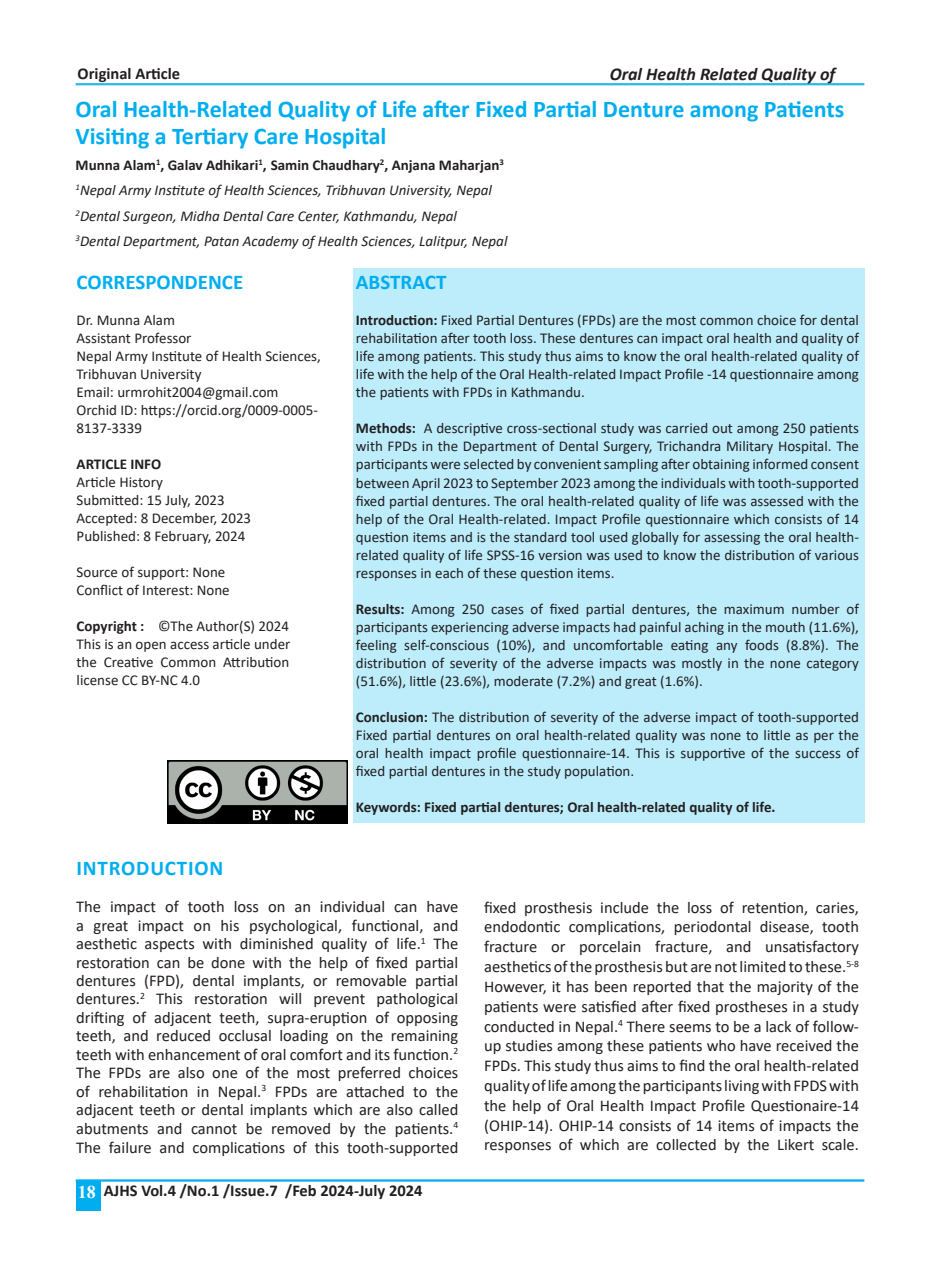
<style>
.page{position:relative;width:940px;height:1264px;background:#fff}
.page>*{position:absolute;margin:0;border:0;box-sizing:border-box;transform-origin:0 0}
.t1{font:700 24px/27px "Calibri";color:#00aeef}
.t2{font:700 21px "Calibri";color:#00aeef}
.t3{font:700 21px "Calibri";letter-spacing:.04em;color:#00aeef}
.t4{font:italic 700 18px "Calibri";color:#231f20}
.t5{font:16.5px/19.8px "Calibri";color:#231f20;text-align:justify}
.t6{font:700 16.5px "Calibri";color:#231f20}
.t7{font:15px/18px "Calibri";color:#231f20;text-align:justify}
.t8{font:italic 15px "Calibri";color:#231f20}
.t9{font:700 15px "Calibri";color:#231f20}
.s1{font-weight:700}
.s2{font-family:"Times New Roman";font-size:18px;color:#fff}
</style>
<div class="page">
<div style="left:76px;top:1180px;width:25px;height:31px;background:#00aeef"></div>
<hr style="left:76px;top:83px;width:788px;height:2px;background:#28b8ea">
<hr style="left:76px;top:1179px;width:788px;height:2px;background:#00aeef">
<div style="left:353px;top:268px;width:511px;height:554px;background:#bdecfb"></div>
<img style="left:168px;top:760px;width:180px;height:63px">
<p class="t6" style="left:78px;top:62px;width:104px">Original Article</p>
<p class="t4" style="left:610px;top:61px;width:227px">Oral Health Related Quality of</p>
<p class="t1" style="left:76px;top:95px;width:770px">Oral Health-Related Quality of Life after Fixed Partial Denture among Patients<br>Visiting a Tertiary Care Hospital</p>
<p class="t9" style="left:76px;top:154px;width:430px">Munna Alam<sup>1</sup>, Galav Adhikari<sup>1</sup>, Samin Chaudhary<sup>2</sup>, Anjana Maharjan<sup>3</sup></p>
<p class="t8" style="left:76px;top:180px;width:418px"><sup>1</sup>Nepal Army Institute of Health Sciences, Tribhuvan University, Nepal</p>
<p class="t8" style="left:76px;top:205px;width:383px"><sup>2</sup>Dental Surgeon, Midha Dental Care Center, Kathmandu, Nepal</p>
<p class="t8" style="left:76px;top:231px;width:433px"><sup>3</sup>Dental Department, Patan Academy of Health Sciences, Lalitpur, Nepal</p>
<p class="t2" style="left:77px;top:267px;width:168px">CORRESPONDENCE</p>
<p class="t7" style="left:77px;top:310px;width:100px">Dr. Munna Alam</p>
<p class="t7" style="left:77px;top:328px;width:116px">Assistant Professor</p>
<p class="t7" style="left:77px;top:346px;width:246px">Nepal Army Institute of Health Sciences,<br>Tribhuvan University</p>
<p class="t7" style="left:77px;top:382px;width:243px;text-align:left">Email: urmrohit2004@gmail.com<br>Orchid ID: https://orcid.org/0009-0005-<br>8137-3339</p>
<p class="t9" style="left:77px;top:453px;width:86px">ARTICLE INFO</p>
<p class="t7" style="left:77px;top:472px;width:88px">Article History</p>
<p class="t7" style="left:77px;top:490px;width:150px">Submitted: 15 July, 2023</p>
<p class="t7" style="left:77px;top:508px;width:176px">Accepted: 8 December, 2023</p>
<p class="t7" style="left:77px;top:526px;width:170px">Published: 8 February, 2024</p>
<p class="t7" style="left:77px;top:562px;width:150px">Source of support: None</p>
<p class="t7" style="left:77px;top:580px;width:155px">Conflict of Interest: None</p>
<p class="t7" style="left:77px;top:616px;width:214px"><span class="s1">Copyright :</span> ©The Author(S) 2024</p>
<p class="t7" style="left:77px;top:634px;width:215px">This is an open access article under</p>
<p class="t7" style="left:77px;top:652px;width:214px">the Creative Common Attribution</p>
<p class="t7" style="left:77px;top:670px;width:125px">license CC BY-NC 4.0</p>
<p class="t2" style="left:356px;top:268px;width:92px">ABSTRACT</p>
<p class="t7" style="left:356px;top:311px;width:504px"><span class="s1">Introduction:</span> Fixed Partial Dentures (FPDs) are the most common choice for dental rehabilitation after tooth loss. These dentures can impact oral health and quality of life among patients. This study thus aims to know the oral health-related quality of life with the help of the Oral Health-related Impact Profile -14 questionnaire among the patients with FPDs in Kathmandu.</p>
<p class="t7" style="left:356px;top:419px;width:504px"><span class="s1">Methods:</span> A descriptive cross-sectional study was carried out among 250 patients with FPDs in the Department of Dental Surgery, Trichandra Military Hospital. The participants were selected by convenient sampling after obtaining informed consent between April 2023 to September 2023 among the individuals with tooth-supported fixed partial dentures. The oral health-related quality of life was assessed with the help of the Oral Health-related. Impact Profile questionnaire which consists of 14 question items and is the standard tool used globally for assessing the oral health&shy;related quality of life SPSS-16 version was used to know the distribution of various responses in each of these question items.</p>
<p class="t7" style="left:356px;top:599px;width:504px"><span class="s1">Results:</span> Among 250 cases of fixed partial dentures, the maximum number of participants experiencing adverse impacts had painful aching in the mouth (11.6%), feeling self-conscious (10%), and uncomfortable eating any foods (8.8%). The distribution of severity of the adverse impacts was mostly in the none category (51.6%), little (23.6%), moderate (7.2%) and great (1.6%).</p>
<p class="t7" style="left:356px;top:707px;width:504px"><span class="s1">Conclusion:</span> The distribution of severity of the adverse impact of tooth-supported Fixed partial dentures on oral health-related quality was none to little as per the oral health impact profile questionnaire-14. This is supportive of the success of fixed partial dentures in the study population.</p>
<p class="t9" style="left:356px;top:796px;width:421px">Keywords: Fixed partial dentures; Oral health-related quality of life.</p>
<p class="t3" style="left:76px;top:853px;width:148px">INTRODUCTION</p>
<p class="t5" style="left:76px;top:897px;width:384px;line-height:18.5px">The impact of tooth loss on an individual can have a great impact on his psychological, functional, and aesthetic aspects with diminished quality of life.<sup>1</sup> The restoration can be done with the help of fixed partial dentures (FPD), dental implants, or removable partial dentures.<sup>2</sup> This restoration will prevent pathological drifting of adjacent teeth, supra-eruption of opposing teeth, and reduced occlusal loading on the remaining teeth with enhancement of oral comfort and its function.<sup>2</sup></p>
<p class="t5" style="left:76px;top:1063px;width:384px;line-height:18.8px">The FPDs are also one of the most preferred choices of rehabilitation in Nepal.<sup>3</sup> FPDs are attached to the adjacent teeth or dental implants which are also called abutments and cannot be removed by the patients.<sup>4<br></sup>The failure and complications of this tooth-supported</p>
<p class="t6" style="left:78px;top:1178px;width:346px"><span class="s2">18</span> AJHS Vol.4 /No.1 /Issue.7 /Feb 2024-July 2024</p>
<p class="t5" style="left:484px;top:897px;width:376px">fixed prosthesis include the loss of retention, caries,</p>
<p class="t5" style="left:484px;top:916px;width:376px">endodontic complications, periodontal disease, tooth fracture or porcelain fracture, and unsatisfactory aesthetics of the prosthesis but are not limited to these.<sup>5-8</sup></p>
<p class="t5" style="left:484px;top:976px;width:376px">However, it has been reported that the majority of the patients were satisfied after fixed prostheses in a study conducted in Nepal.<sup>4</sup> There seems to be a lack of follow&shy;up studies among these patients who have received the FPDs. This study thus aims to find the oral health-related quality of life among the participants living with FPDS with the help of Oral Health Impact Profile Questionaire-14 (OHIP-14). OHIP-14 consists of 14 items of impacts the responses of which are collected by the Likert scale.</p>
</div>
